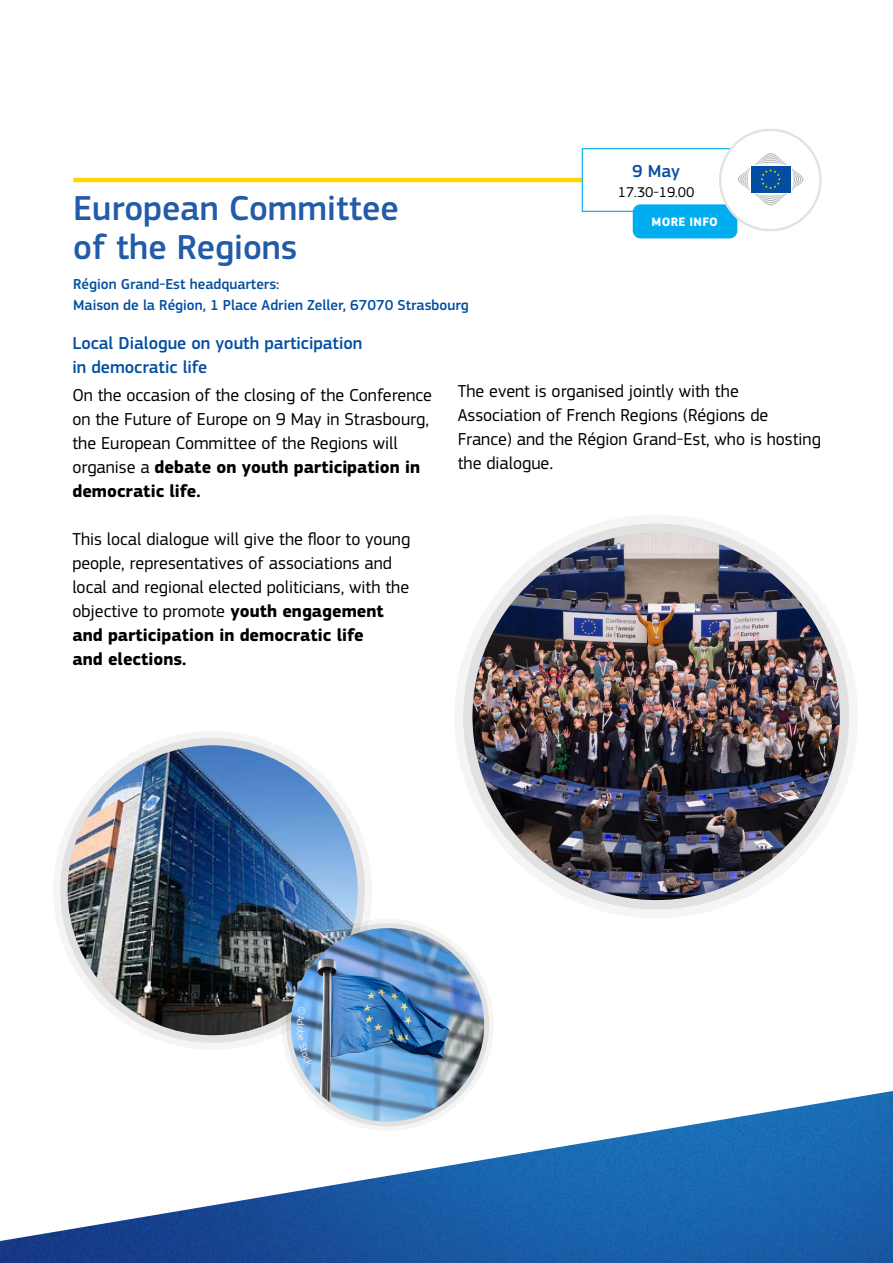
<style>
.page{position:relative;width:893px;height:1263px;background:#fff}
.page>*{position:absolute;margin:0;border:0;box-sizing:border-box;transform-origin:0 0}
.t1{font:500 36px/39px "EC Square Sans Pro";color:#225ba9}
.t2{font:500 18.15px "EC Square Sans Pro";color:#034ea2}
.t3{font:18px/24px "EC Square Sans Pro";color:#000}
.t4{font:500 18px/24px "EC Square Sans Pro";color:#034ea2}
.t5{font:500 15px/21px "EC Square Sans Pro";color:#034ea2}
.t6{font:14.7px "EC Square Sans Pro";color:#000}
.t7{font:700 12.6px "EC Square Sans Pro";letter-spacing:.02em;color:#fff}
.s1{font-weight:700}
.s2{font-size:21px}
</style>
<div class="page">
<hr style="left:73px;top:178px;width:693px;height:4px;background:#ffd600">
<div style="left:582px;top:149px;width:148px;height:62px;background:#fff"></div>
<div style="left:582px;top:148px;width:148px;height:64px;border:1px solid #00aeef"></div>
<img style="left:0;top:1091px;width:893px;height:172px">
<div style="left:454px;top:514px;width:404px;height:404px;background:#ededed;border-radius:50%"></div>
<img style="left:472px;top:533px;width:368px;height:367px;border-radius:184px">
<div style="left:53px;top:731px;width:319px;height:319px;background:#ebebeb;border-radius:50%"></div>
<img style="left:68px;top:745px;width:290px;height:290px;border-radius:145px">
<svg style="left:281px;top:918px;width:213px;height:213px"></svg>
<img style="left:291px;top:928px;width:193px;height:193px;border-radius:97px">
<div style="left:633px;top:204px;width:104px;height:34px;background:#00aeef;border-radius:8px"></div>
<div style="left:719px;top:129px;width:103px;height:102px;background:#e1e2e3;border-radius:50%"></div>
<div style="left:721px;top:131px;width:98px;height:98px;background:#fff;border-radius:50%"></div>
<svg style="left:738px;top:153px;width:65px;height:52px"></svg>
<svg style="left:297px;top:1007px;width:17px;height:59px"></svg>
<h1 class="t1" style="left:73px;top:190px;width:327px">European Committee of the Regions</h1>
<p class="t5" style="left:73px;top:274px;width:397px">Région Grand-Est headquarters:<br>Maison de la Région, 1 Place Adrien Zeller, 67070 Strasbourg</p>
<p class="t2" style="left:632px;top:160px;width:49px">9 May</p>
<p class="t6" style="left:618px;top:183px;width:78px">17.30-19.00</p>
<p class="t7" style="left:652px;top:214px;width:68px">MORE INFO</p>
<p class="t4" style="left:72px;top:331px;width:292px">Local Dialogue on youth participation in democratic life</p>
<p class="t3" style="left:72px;top:383px;width:361px">On the occasion of the closing of the Conference on the Future of Europe on 9 May in Strasbourg, the European Committee of the Regions will organise a <span class="s1">debate on youth participation in democratic life.</span></p>
<p class="t3" style="left:72px;top:527px;width:339px">This local dialogue will give the floor to young people, representatives of associations and local and regional elected politicians, with the objective to promote <span class="s1">youth engagement and participation in democratic life<br>and elections.</span></p>
<p class="t3" style="left:458px;top:379px;width:365px">The event is organised jointly with the Association of French Regions (Régions de France) and the Région Grand-Est, who is hosting the dialogue<span class="s2">.</span></p>
</div>
